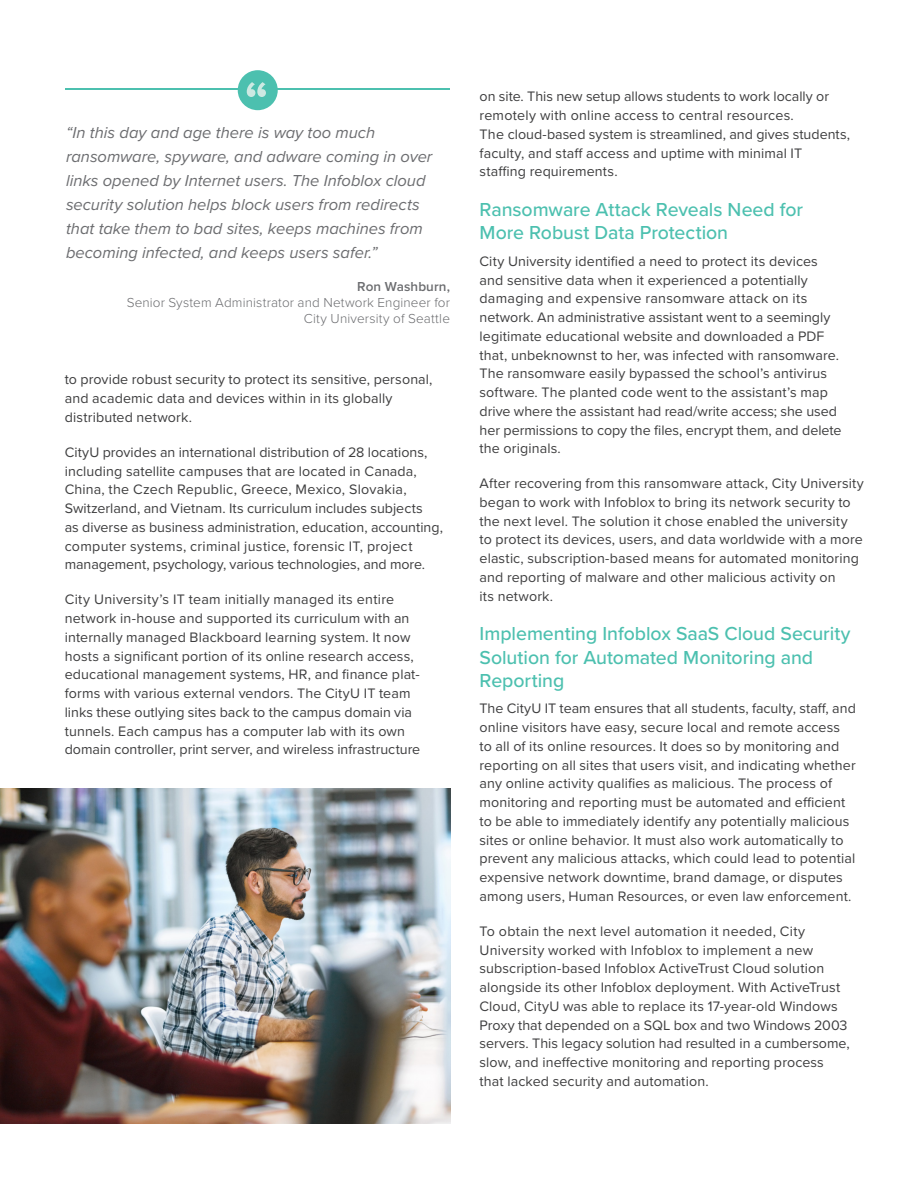
<style>
.page{position:relative;width:918px;height:1188px;background:#fff}
.page>*{position:absolute;margin:0;border:0;box-sizing:border-box;transform-origin:0 0}
.Section_Header{font:500 19.5px/23.4px "Proxima Nova";color:#4cc0af}
.t1{font:italic 16.5px/24px "Proxima Nova";color:#6c6d70}
.Body_text{font:14.25px/18.8px "Proxima Nova";letter-spacing:.01em;color:#3e3e3f}
.t2{font:300 13.5px/16.2px "Proxima Nova";letter-spacing:.01em;color:#6c6d70;text-align:right}
.s1{font-weight:600}
</style>
<div class="page">
<hr style="left:65px;top:89px;width:385px;height:1px;background:#4cc0af">
<div style="left:238px;top:70px;width:40px;height:40px;background:#4cc0af;border-radius:50%"></div>
<svg style="left:247px;top:82px;width:19px;height:15px"></svg>
<img style="left:0;top:788px;width:450px;height:335px">
<p class="t1" style="left:66px;top:120px;width:368px">“In this day and age there is way too much ransomware, spyware, and adware coming in over links opened by Internet users. The Infoblox cloud security solution helps block users from redirects that take them to bad sites, keeps machines from becoming infected, and keeps users safer.”</p>
<p class="t2" style="left:127px;top:277px;width:325px"><span class="s1">Ron Washburn,<br></span>Senior System Administrator and Network Engineer for<br>City University of Seattle</p>
<p class="Body_text" style="left:65px;top:370px;width:369px">to provide robust security to protect its sensitive, personal, and academic data and devices within in its globally distributed network.</p>
<p class="Body_text" style="left:65px;top:442px;width:380px">CityU provides an international distribution of 28 locations, including satellite campuses that are located in Canada, China, the Czech Republic, Greece, Mexico, Slovakia, Switzerland, and Vietnam. Its curriculum includes subjects<br>as diverse as business administration, education, accounting, computer systems, criminal justice, forensic IT, project management, psychology, various technologies, and more.</p>
<p class="Body_text" style="left:65px;top:590px;width:357px">City University’s IT team initially managed its entire network in-house and supported its curriculum with an internally managed Blackboard learning system. It now hosts a significant portion of its online research access, educational management systems, HR, and finance plat&shy;forms with various external vendors. The CityU IT team links these outlying sites back to the campus domain via tunnels. Each campus has a computer lab with its own domain controller, print server, and wireless infrastructure</p>
<p class="Body_text" style="left:480px;top:87px;width:372px">on site. This new setup allows students to work locally or remotely with online access to central resources.<br>The cloud-based system is streamlined, and gives students, faculty, and staff access and uptime with minimal IT staffing requirements.</p>
<p class="Section_Header" style="left:480px;top:197px;width:325px">Ransomware Attack Reveals Need for<br>More Robust Data Protection</p>
<p class="Body_text" style="left:480px;top:251px;width:364px">City University identified a need to protect its devices and sensitive data when it experienced a potentially damaging and expensive ransomware attack on its network. An administrative assistant went to a seemingly legitimate educational website and downloaded a PDF that, unbeknownst to her, was infected with ransomware.<br>The ransomware easily bypassed the school’s antivirus software. The planted code went to the assistant’s map drive where the assistant had read/write access; she used her permissions to copy the files, encrypt them, and delete the originals.</p>
<p class="Body_text" style="left:480px;top:473px;width:386px">After recovering from this ransomware attack, City University began to work with Infoblox to bring its network security to the next level. The solution it chose enabled the university<br>to protect its devices, users, and data worldwide with a more elastic, subscription-based means for automated monitoring and reporting of malware and other malicious activity on<br>its network.</p>
<p class="Section_Header" style="left:480px;top:621px;width:372px">Implementing Infoblox SaaS Cloud Security<br>Solution for Automated Monitoring and<br>Reporting</p>
<p class="Body_text" style="left:480px;top:699px;width:378px">The CityU IT team ensures that all students, faculty, staff, and online visitors have easy, secure local and remote access to all of its online resources. It does so by monitoring and reporting on all sites that users visit, and indicating whether any online activity qualifies as malicious. The process of monitoring and reporting must be automated and efficient to be able to immediately identify any potentially malicious sites or online behavior. It must also work automatically to prevent any malicious attacks, which could lead to potential expensive network downtime, brand damage, or disputes among users, Human Resources, or even law enforcement.</p>
<p class="Body_text" style="left:480px;top:921px;width:372px">To obtain the next level automation it needed, City University worked with Infoblox to implement a new subscription-based Infoblox ActiveTrust Cloud solution alongside its other Infoblox deployment. With ActiveTrust Cloud, CityU was able to replace its 17-year-old Windows Proxy that depended on a SQL box and two Windows 2003 servers. This legacy solution had resulted in a cumbersome, slow, and ineffective monitoring and reporting process that lacked security and automation.</p>
</div>
